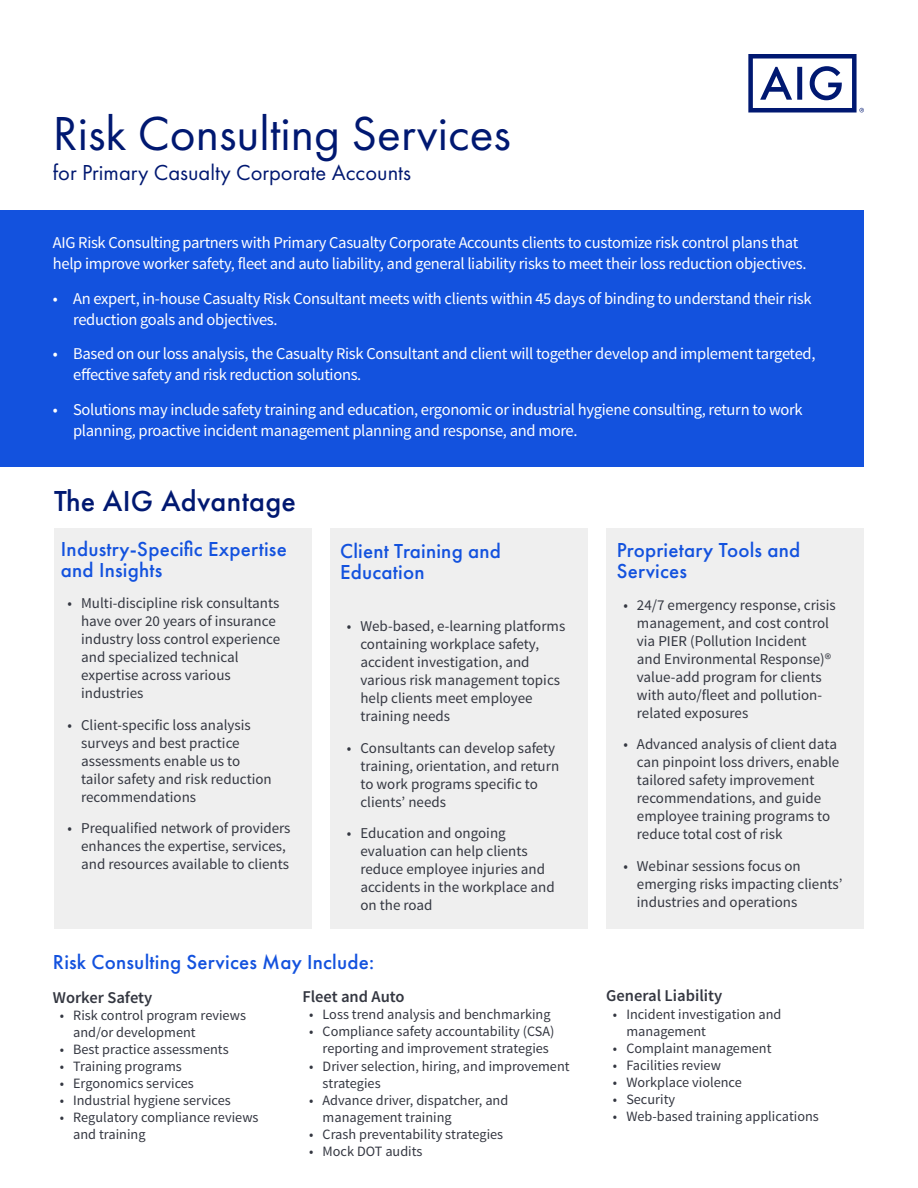
<style>
.page{position:relative;width:918px;height:1188px;background:#fff}
.page>*{position:absolute;margin:0;border:0;box-sizing:border-box;transform-origin:0 0}
.t1{font:49.5px "Futura PT";color:#001871}
.t2{font:500 30px "Futura PT";letter-spacing:.01em;color:#001871}
.t3{font:22.5px "Futura PT";color:#001871}
.t4{font:500 21px/21px "Futura PT";letter-spacing:.01em;color:#1352de}
.Intro_Copy{font:16.5px/21px "Source Sans Pro";letter-spacing:-.02em;color:#fff}
.Body_Copy_Bold{font:600 16.5px "Source Sans Pro";color:#343741}
.t5{font:15px/18px "Source Sans Pro";color:#343741}
.t6{font:14.25px/17.1px "Source Sans Pro";color:#343741}
</style>
<div class="page">
<svg style="left:748px;top:54px;width:116px;height:59px"></svg>
<div style="left:331px;top:528px;width:257px;height:401px;background:#efefef"></div>
<div style="left:606px;top:528px;width:257px;height:401px;background:#efefef"></div>
<div style="left:0;top:210px;width:864px;height:257px;background:#1352de"></div>
<div style="left:55px;top:528px;width:257px;height:401px;background:#efefef"></div>
<h1 class="t1" style="left:53px;top:104px;width:460px">Risk Consulting Services</h1>
<h1 class="t3" style="left:53px;top:159px;width:360px">for Primary Casualty Corporate Accounts</h1>
<p class="Intro_Copy" style="left:53px;top:233px;width:755px">AIG Risk Consulting partners with Primary Casualty Corporate Accounts clients to customize risk control plans that help improve worker safety, fleet and auto liability, and general liability risks to meet their loss reduction objectives.</p>
<p class="Intro_Copy" style="left:73px;top:288px;width:740px;text-indent:-20px">• An expert, in-house Casualty Risk Consultant meets with clients within 45 days of binding to understand their risk reduction goals and objectives.</p>
<p class="Intro_Copy" style="left:73px;top:344px;width:744px;text-indent:-20px">• Based on our loss analysis, the Casualty Risk Consultant and client will together develop and implement targeted, effective safety and risk reduction solutions.</p>
<p class="Intro_Copy" style="left:73px;top:399px;width:731px;text-indent:-20px">• Solutions may include safety training and education, ergonomic or industrial hygiene consulting, return to work planning, proactive incident management planning and response, and more.</p>
<h2 class="t2" style="left:54px;top:483px;width:244px">The AIG Advantage</h2>
<h3 class="t4" style="left:61px;top:538px;width:227px">Industry-Specific Expertise and Insights</h3>
<p class="t5" style="left:81px;top:595px;width:201px;text-indent:-14px">• Multi-discipline risk consultants have over 20 years of insurance industry loss control experience and specialized technical expertise across various industries</p>
<p class="t5" style="left:81px;top:716px;width:192px;text-indent:-14px">• Client-specific loss analysis surveys and best practice assessments enable us to tailor safety and risk reduction recommendations</p>
<p class="t5" style="left:81px;top:820px;width:211px;text-indent:-14px">• Prequalified network of providers enhances the expertise, services, and resources available to clients</p>
<h3 class="t4" style="left:340px;top:540px;width:162px">Client Training and<br>Education</h3>
<p class="t5" style="left:360px;top:617px;width:206px;text-indent:-14px">• Web-based, e-learning platforms containing workplace safety, accident investigation, and various risk management topics help clients meet employee training needs</p>
<p class="t5" style="left:360px;top:739px;width:200px;text-indent:-14px">• Consultants can develop safety training, orientation, and return to work programs specific to clients’ needs</p>
<p class="t5" style="left:360px;top:824px;width:196px;text-indent:-14px">• Education and ongoing evaluation can help clients reduce employee injuries and accidents in the workplace and on the road</p>
<h3 class="t4" style="left:53px;top:952px;width:323px">Risk Consulting Services May Include:</h3>
<p class="Body_Copy_Bold" style="left:53px;top:987px;width:101px">Worker Safety</p>
<p class="t6" style="left:73px;top:1007px;width:174px;text-indent:-14px">• Risk control program reviews and/or development</p>
<p class="t6" style="left:60px;top:1041px;width:171px">• Best practice assessments</p>
<p class="t6" style="left:60px;top:1058px;width:124px">• Training programs</p>
<p class="t6" style="left:60px;top:1075px;width:136px">• Ergonomics services</p>
<p class="t6" style="left:60px;top:1092px;width:173px">• Industrial hygiene services</p>
<p class="t6" style="left:73px;top:1109px;width:187px;text-indent:-14px">• Regulatory compliance reviews and training</p>
<p class="Body_Copy_Bold" style="left:302px;top:986px;width:104px">Fleet and Auto</p>
<p class="t6" style="left:309px;top:1006px;width:243px">• Loss trend analysis and benchmarking</p>
<p class="t6" style="left:309px;top:1023px;width:247px;text-align:center">• Compliance safety accountability (CSA) reporting and improvement strategies</p>
<p class="t6" style="left:323px;top:1058px;width:249px;text-indent:-14px">• Driver selection, hiring, and improvement strategies</p>
<p class="t6" style="left:323px;top:1092px;width:187px;text-indent:-14px">• Advance driver, dispatcher, and management training</p>
<p class="t6" style="left:309px;top:1126px;width:196px">• Crash preventability strategies</p>
<p class="t6" style="left:309px;top:1143px;width:115px">• Mock DOT audits</p>
<h3 class="t4" style="left:617px;top:540px;width:185px">Proprietary Tools and<br>Services</h3>
<p class="t5" style="left:637px;top:596px;width:200px;text-indent:-14px">• 24/7 emergency response, crisis management, and cost control via PIER (Pollution Incident<br>and Environmental Response)® value-add program for clients with auto/fleet and pollution&shy;related exposures</p>
<p class="t5" style="left:637px;top:735px;width:204px;text-indent:-14px">• Advanced analysis of client data can pinpoint loss drivers, enable tailored safety improvement recommendations, and guide employee training programs to reduce total cost of risk</p>
<p class="t5" style="left:637px;top:857px;width:207px;text-indent:-14px">• Webinar sessions focus on emerging risks impacting clients’ industries and operations</p>
<p class="Body_Copy_Bold" style="left:606px;top:986px;width:118px">General Liability</p>
<p class="t6" style="left:626px;top:1006px;width:157px;text-indent:-14px">• Incident investigation and management</p>
<p class="t6" style="left:613px;top:1040px;width:160px">• Complaint management</p>
<p class="t6" style="left:613px;top:1057px;width:110px">• Facilities review</p>
<p class="t6" style="left:613px;top:1074px;width:130px">• Workplace violence</p>
<p class="t6" style="left:613px;top:1091px;width:64px">• Security</p>
<p class="t6" style="left:613px;top:1108px;width:208px">• Web-based training applications</p>
</div>
